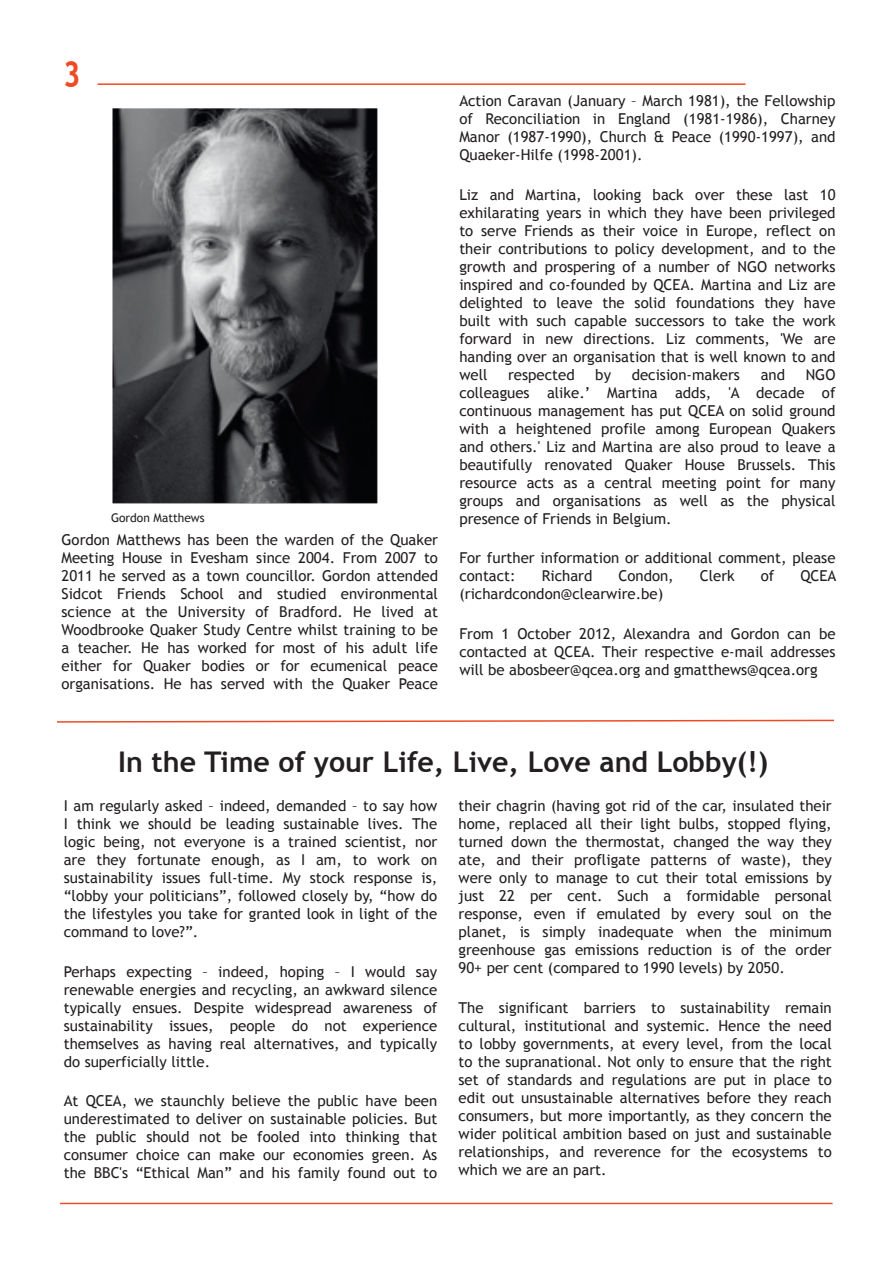
<style>
.page{position:relative;width:893px;height:1263px;background:#fff}
.page>*{position:absolute;margin:0;border:0;box-sizing:border-box;transform-origin:0 0}
.t1{font:700 36px "Trebuchet MS";color:#f04a24;scale:.83 1}
.t2{font:700 28.5px "Trebuchet MS";color:#231f20}
.t3{font:15px/18px "Trebuchet MS";color:#231f20;text-align:justify}
.t4{font:12px "Trebuchet MS";color:#231f20}
</style>
<div class="page">
<img style="left:112px;top:108px;width:266px;height:396px">
<hr style="left:60px;top:1203px;width:772px;height:1px;background:#f04a24">
<hr style="left:98px;top:83px;width:648px;height:2px;background:#f04a24">
<svg style="left:57px;top:719px;width:778px;height:4px"></svg>
<h1 class="t1" style="left:63px;top:54px;width:23px">3</h1>
<p class="t4" style="left:111px;top:511px;width:95px">Gordon Matthews</p>
<p class="t3" style="left:62px;top:530px;width:378px">Gordon Matthews has been the warden of the Quaker Meeting House in Evesham since 2004. From 2007 to 2011 he served as a town councillor. Gordon attended Sidcot Friends School and studied environmental science at the University of Bradford. He lived at Woodbrooke Quaker Study Centre whilst training to be a teacher. He has worked for most of his adult life either for Quaker bodies or for ecumenical peace organisations. He has served with the Quaker Peace</p>
<p class="t3" style="left:459px;top:92px;width:378px">Action Caravan (January – March 1981), the Fellowship of Reconciliation in England (1981-1986), Charney Manor (1987-1990), Church &amp; Peace (1990-1997), and Quaeker-Hilfe (1998-2001).</p>
<p class="t3" style="left:459px;top:185px;width:378px">Liz and Martina, looking back over these last 10 exhilarating years in which they have been privileged to serve Friends as their voice in Europe, reflect on their contributions to policy development, and to the growth and prospering of a number of NGO networks inspired and co-founded by QCEA. Martina and Liz are delighted to leave the solid foundations they have built with such capable successors to take the work forward in new directions. Liz comments, 'We are handing over an organisation that is well known to and well</p>
<p class="t3" style="left:508px;top:365px;width:68px">respected</p>
<p class="t3" style="left:595px;top:365px;width:17px">by</p>
<p class="t3" style="left:632px;top:365px;width:110px">decision-makers</p>
<p class="t3" style="left:761px;top:365px;width:26px">and</p>
<p class="t3" style="left:459px;top:365px;width:378px;text-indent:346px">NGO colleagues alike.’ Martina adds, 'A decade of continuous management has put QCEA on solid ground with a heightened profile among European Quakers and others.' Liz and Martina are also proud to leave a beautifully renovated Quaker House Brussels. This resource acts as a central meeting point for many groups and organisations as well as the physical presence of Friends in Belgium.</p>
<p class="t3" style="left:459px;top:549px;width:378px">For further information or additional comment, please contact:</p>
<p class="t3" style="left:542px;top:567px;width:52px">Richard</p>
<p class="t3" style="left:618px;top:567px;width:57px">Condon,</p>
<p class="t3" style="left:700px;top:567px;width:36px">Clerk</p>
<p class="t3" style="left:761px;top:567px;width:15px">of</p>
<p class="t3" style="left:800px;top:567px;width:37px">QCEA</p>
<p class="t3" style="left:459px;top:585px;width:205px">(richardcondon@clearwire.be)</p>
<p class="t3" style="left:459px;top:624px;width:378px">From 1 October 2012, Alexandra and Gordon can be contacted at QCEA. Their respective e-mail addresses will be abosbeer@qcea.org and gmatthews@qcea.org</p>
<h2 class="t2" style="left:118px;top:745px;width:652px">In the Time of your Life, Live, Love and Lobby(!)</h2>
<p class="t3" style="left:64px;top:797px;width:375px">I am regularly asked – indeed, demanded – to say how I think we should be leading sustainable lives. The logic being, not everyone is a trained scientist, nor are they fortunate enough, as I am, to work on sustainability issues full-time. My stock response is, “lobby your politicians”, followed closely by, “how do the lifestyles you take for granted look in light of the command to love?”.</p>
<p class="t3" style="left:64px;top:962px;width:375px">Perhaps expecting – indeed, hoping – I would say renewable energies and recycling, an awkward silence typically ensues. Despite widespread awareness of sustainability issues, people do not experience themselves as having real alternatives, and typically do superficially little.</p>
<p class="t3" style="left:64px;top:1092px;width:375px">At QCEA, we staunchly believe the public have been underestimated to deliver on sustainable policies. But the public should not be fooled into thinking that consumer choice can make our economies green. As the BBC's “Ethical Man” and his family found out to</p>
<p class="t3" style="left:459px;top:797px;width:375px">their chagrin (having got rid of the car, insulated their home, replaced all their light bulbs, stopped flying, turned down the thermostat, changed the way they ate, and their profligate patterns of waste), they were only to manage to cut their total emissions by just 22 per cent. Such a formidable personal response, even if emulated by every soul on the planet, is simply inadequate when the minimum greenhouse gas emissions reduction is of the order 90+ per cent (compared to 1990 levels) by 2050.</p>
<p class="t3" style="left:459px;top:998px;width:375px">The significant barriers to sustainability remain cultural, institutional and systemic. Hence the need to lobby governments, at every level, from the local to the supranational. Not only to ensure that the right set of standards and regulations are put in place to edit out unsustainable alternatives before they reach consumers, but more importantly, as they concern the wider political ambition based on just and sustainable relationships, and reverence for the ecosystems to which we are an part.</p>
</div>
